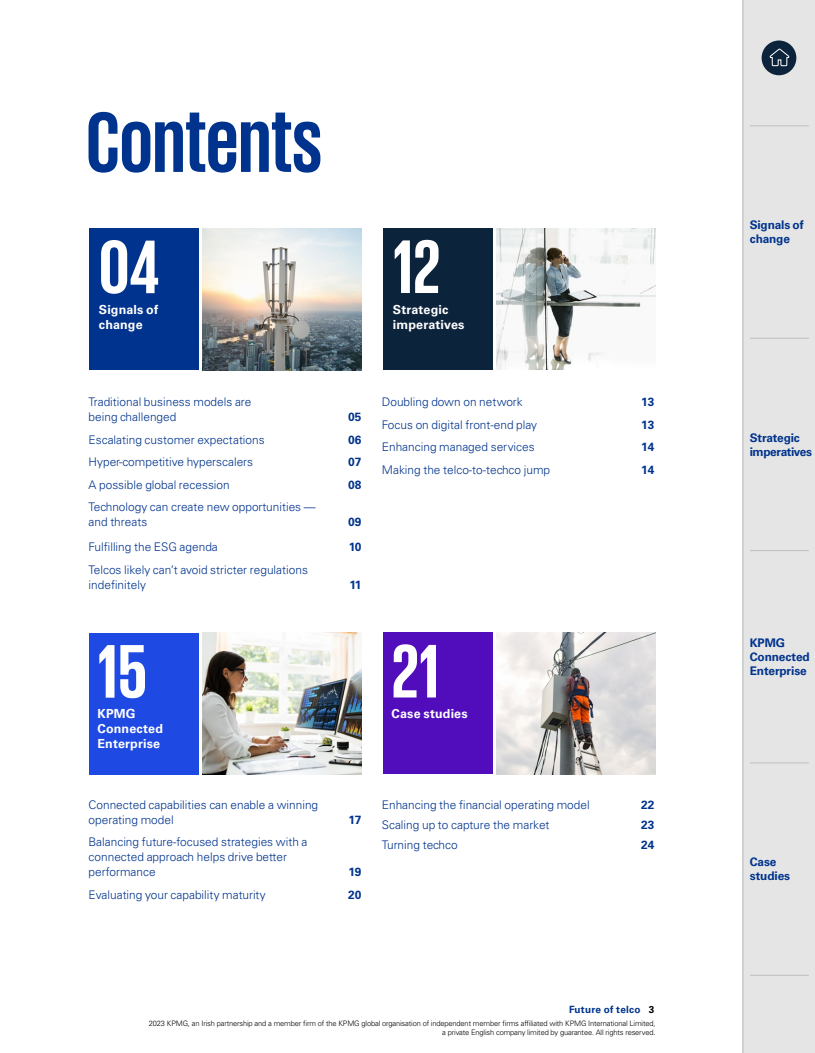
<style>
.page{position:relative;width:815px;height:1053px;background:#fff}
.page>*{position:absolute;margin:0;border:0;box-sizing:border-box;transform-origin:0 0}
.t1{font:700 87.5px "KPMG";letter-spacing:-.005em;color:#00338d}
.t2{font:700 77.5px "KPMG";color:#fff}
.t3{font:700 12.5px/15px "Univers LT Std";letter-spacing:.015em;color:#fff}
.t4{font:300 11.88px/15px "Univers LT Std";color:#00338d}
.t5{font:700 11.88px/14.2px "Univers LT Std";letter-spacing:-.01em;color:#00338d}
.t6{font:700 11.88px/14.2px "Univers LT Std";letter-spacing:-.03em;color:#00338d}
.t7{font:700 10px "Univers LT Std";letter-spacing:.02em;color:#00338d}
.t8{font:300 7.5px/9px "Univers LT Std";letter-spacing:-.02em;color:#000;text-align:right}
.s1{color:#000}
</style>
<div class="page">
<div style="left:89px;top:228px;width:110px;height:142px;background:#00338d"></div>
<img style="left:202px;top:228px;width:159px;height:142px">
<div style="left:89px;top:632px;width:109px;height:142px;background:#1e49e2"></div>
<img style="left:202px;top:632px;width:159px;height:142px">
<div style="left:383px;top:228px;width:110px;height:142px;background:#0c233c"></div>
<img style="left:496px;top:228px;width:159px;height:142px">
<div style="left:383px;top:632px;width:110px;height:142px;background:#510dbc"></div>
<img style="left:496px;top:632px;width:160px;height:142px">
<div style="left:743px;top:0;width:72px;height:1052px;background:#e5e5e5"></div>
<hr style="left:743px;top:0;width:1px;height:1052px;background:#bcbec0">
<hr style="left:750px;top:550px;width:59px;height:1px;background:#bcbec0">
<hr style="left:750px;top:974px;width:59px;height:1px;background:#bcbec0">
<div style="left:743px;top:125px;width:72px;height:212px;background:#e5e5e5"></div>
<div style="left:743px;top:338px;width:72px;height:212px;background:#e5e5e5"></div>
<svg style="left:761px;top:40px;width:35px;height:35px"></svg>
<div style="left:743px;top:551px;width:72px;height:212px;background:#e5e5e5"></div>
<h1 class="t1" style="left:86px;top:98px;width:238px">Contents</h1>
<h2 class="t2" style="left:99px;top:228px;width:62px">04</h2>
<p class="t3" style="left:99px;top:302px;width:61px">Signals of change</p>
<h2 class="t2" style="left:393px;top:228px;width:49px">12</h2>
<p class="t3" style="left:393px;top:302px;width:73px">Strategic imperatives</p>
<p class="t4" style="left:89px;top:394px;width:164px">Traditional business models are being challenged</p>
<p class="t5" style="left:348px;top:410px;width:15px">05</p>
<p class="t4" style="left:89px;top:432px;width:178px">Escalating customer expectations</p>
<p class="t5" style="left:348px;top:432px;width:15px">06</p>
<p class="t4" style="left:89px;top:454px;width:166px">Hyper-competitive hyperscalers</p>
<p class="t5" style="left:348px;top:455px;width:15px">07</p>
<p class="t4" style="left:89px;top:477px;width:143px">A possible global recession</p>
<p class="t5" style="left:348px;top:477px;width:15px">08</p>
<p class="t4" style="left:89px;top:499px;width:229px">Technology can create new opportunities — and threats</p>
<p class="t5" style="left:348px;top:515px;width:15px">09</p>
<p class="t4" style="left:89px;top:539px;width:131px">Fulfilling the ESG agenda</p>
<p class="t5" style="left:349px;top:540px;width:14px">10</p>
<p class="t4" style="left:89px;top:562px;width:221px">Telcos likely can’t avoid stricter regulations indefinitely</p>
<p class="t5" style="left:349px;top:577px;width:14px">11</p>
<p class="t4" style="left:382px;top:394px;width:142px">Doubling down on network</p>
<p class="t5" style="left:641px;top:395px;width:15px">13</p>
<p class="t4" style="left:382px;top:417px;width:157px">Focus on digital front-end play</p>
<p class="t5" style="left:641px;top:417px;width:15px">13</p>
<p class="t4" style="left:382px;top:439px;width:154px">Enhancing managed services</p>
<p class="t5" style="left:641px;top:440px;width:15px">14</p>
<p class="t4" style="left:382px;top:462px;width:170px">Making the telco-to-techco jump</p>
<p class="t5" style="left:641px;top:462px;width:15px">14</p>
<h2 class="t2" style="left:98px;top:632px;width:51px">15</h2>
<p class="t3" style="left:98px;top:706px;width:67px">KPMG<br>Connected<br>Enterprise</p>
<p class="t4" style="left:89px;top:797px;width:231px">Connected capabilities can enable a winning operating model</p>
<p class="t4" style="left:89px;top:834px;width:220px">Balancing future-focused strategies with a connected approach helps drive better performance</p>
<p class="t5" style="left:349px;top:812px;width:14px">17</p>
<p class="t5" style="left:348px;top:865px;width:14px">19</p>
<p class="t4" style="left:89px;top:887px;width:179px">Evaluating your capability maturity</p>
<p class="t5" style="left:348px;top:887px;width:15px">20</p>
<h2 class="t2" style="left:392px;top:632px;width:49px">21</h2>
<p class="t3" style="left:392px;top:706px;width:78px">Case studies</p>
<p class="t4" style="left:382px;top:797px;width:209px">Enhancing the financial operating model</p>
<p class="t5" style="left:641px;top:797px;width:15px">22</p>
<p class="t4" style="left:382px;top:817px;width:169px">Scaling up to capture the market</p>
<p class="t5" style="left:641px;top:817px;width:15px">23</p>
<p class="t4" style="left:382px;top:837px;width:77px">Turning techco</p>
<p class="t5" style="left:641px;top:837px;width:15px">24</p>
<p class="t7" style="left:569px;top:1003px;width:87px">Future of telco <span class="s1">3</span></p>
<p class="t8" style="left:149px;top:1018px;width:508px">2023 KPMG, an Irish partnership and a member firm of the KPMG global organisation of independent member firms affiliated with KPMG International Limited, a private English company limited by guarantee. All rights reserved.</p>
<p class="t5" style="left:750px;top:218px;width:55px">Signals of change</p>
<p class="t6" style="left:750px;top:430px;width:64px">Strategic imperatives</p>
<p class="t5" style="left:750px;top:635px;width:62px">KPMG<br>Connected<br>Enterprise</p>
<p class="t5" style="left:750px;top:854px;width:42px">Case studies</p>
</div>
